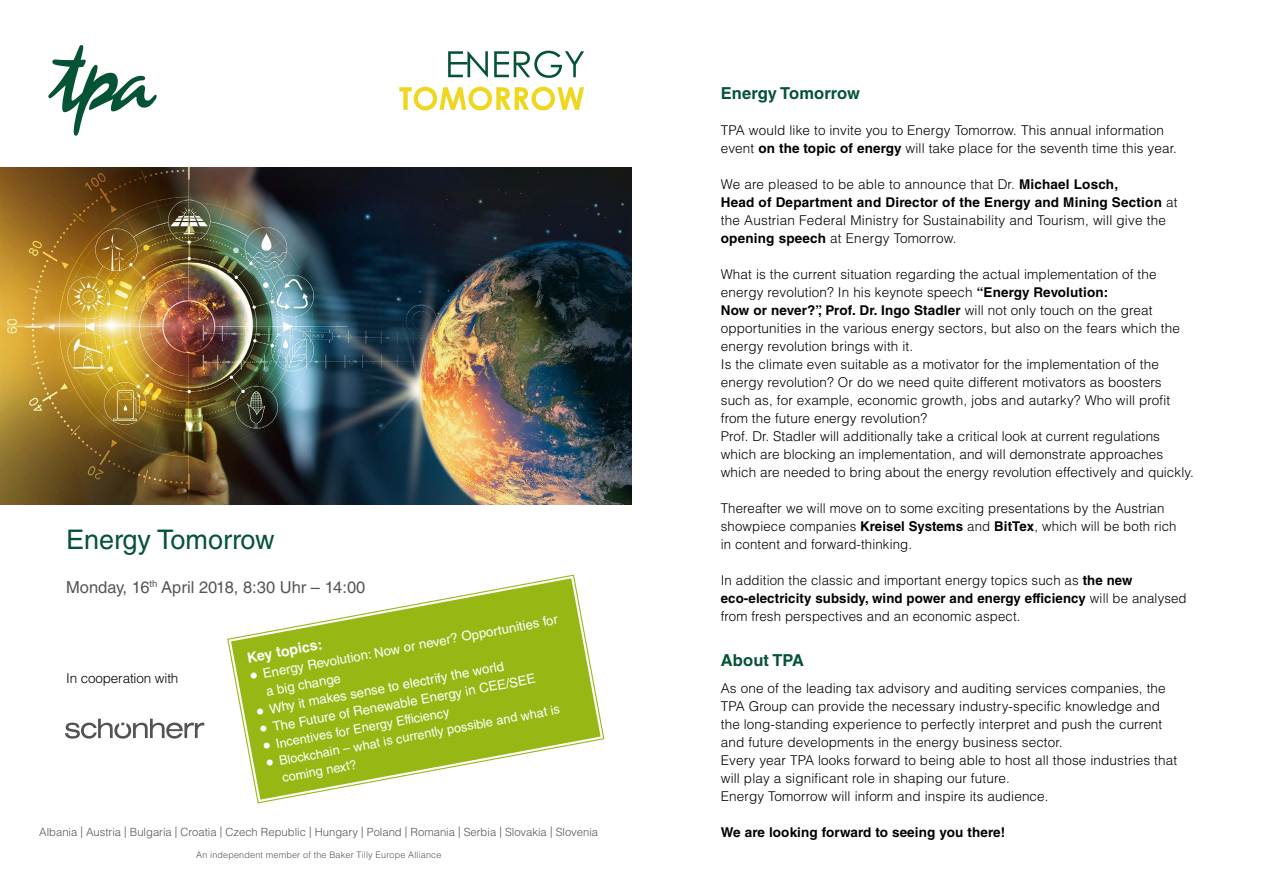
<style>
.page{position:relative;width:1263px;height:893px;background:#fff}
.page>*{position:absolute;margin:0;border:0;box-sizing:border-box;transform-origin:0 0}
.t1{font:27px "Helvetica LT Std";color:#055335}
.t2{font:16.5px "Helvetica LT Std";color:#565656}
.t3{font:700 16.5px "Helvetica LT Std";letter-spacing:.01em;color:#055335}
.t4{font:700 14.25px "Helvetica LT Std";color:#fff}
.t5{font:300 13.5px/18px "Helvetica LT Std";letter-spacing:.01em;color:#000}
.t6{font:700 13.5px "Helvetica LT Std";letter-spacing:.01em;color:#000}
.t7{font:300 13.5px "Helvetica LT Std";letter-spacing:-.01em;color:#000}
.t8{font:13.2px/17px "Helvetica LT Std";color:#fff}
.t9{font:12.75px/18.1px "Helvetica LT Std";color:#fff}
.t10{font:300 11.25px "Helvetica LT Std";color:#565656}
.t11{font:300 9px "Helvetica LT Std";letter-spacing:.02em;color:#565656}
.s1{font-weight:700}
</style>
<div class="page">
<img style="left:0;top:168px;width:631px;height:336px">
<svg style="left:448px;top:51px;width:40px;height:26px"></svg>
<svg style="left:494px;top:51px;width:90px;height:27px"></svg>
<svg style="left:399px;top:87px;width:185px;height:23px"></svg>
<svg style="left:48px;top:45px;width:109px;height:91px"></svg>
<svg style="left:65px;top:719px;width:139px;height:20px"></svg>
<svg style="left:227px;top:575px;width:377px;height:228px"></svg>
<svg style="left:246px;top:594px;width:344px;height:191px;fill:#96b714"></svg>
<svg style="left:250px;top:672px;width:7px;height:7px"></svg>
<svg style="left:257px;top:707px;width:7px;height:7px"></svg>
<svg style="left:260px;top:725px;width:7px;height:7px"></svg>
<h1 class="t1" style="left:66px;top:524px;width:210px">Energy Tomorrow</h1>
<p class="t2" style="left:66px;top:577px;width:301px">Monday, 16<sup>th</sup> April 2018, 8:30 Uhr – 14:00</p>
<p class="t7" style="left:66px;top:670px;width:114px">In cooperation with</p>
<p class="t8" style="left:261px;top:667px;width:301px;rotate:-11deg">Energy Revolution: Now or never? Opportunities for a big change</p>
<p class="t4" style="left:245px;top:650px;width:78px;rotate:-11deg">Key topics:</p>
<p class="t8" style="left:268px;top:702px;width:240px;rotate:-11deg">Why it makes sense to electrify the world</p>
<p class="t8" style="left:271px;top:720px;width:268px;rotate:-11deg">The Future of Renewable Energy in CEE/SEE</p>
<p class="t9" style="left:278px;top:751px;width:287px;text-indent:-13px;rotate:-10deg">● Blockchain – what is currently possible and what is coming next?</p>
<p class="t9" style="left:262px;top:736px;width:190px;rotate:-10deg">● Incentives for Energy Efficiency</p>
<p class="t10" style="left:39px;top:825px;width:560px">Albania | Austria | Bulgaria | Croatia | Czech Republic | Hungary | Poland | Romania | Serbia | Slovakia | Slovenia</p>
<p class="t11" style="left:196px;top:849px;width:247px">An independent member of the Baker Tilly Europe Alliance</p>
<p class="t3" style="left:721px;top:83px;width:141px">Energy Tomorrow</p>
<p class="t5" style="left:721px;top:121px;width:458px">TPA would like to invite you to Energy Tomorrow. This annual information event <span class="s1">on the topic of energy</span> will take place for the seventh time this year.</p>
<p class="t5" style="left:721px;top:175px;width:458px">We are pleased to be able to announce that Dr. <span class="s1">Michael Losch,<br>Head of Department and Director of the Energy and Mining Section</span> at the Austrian Federal Ministry for Sustainability and Tourism, will give the <span class="s1">opening speech</span> at Energy Tomorrow.</p>
<p class="t5" style="left:721px;top:265px;width:474px">What is the current situation regarding the actual implementation of the energy revolution? In his keynote speech <span class="s1">“Energy Revolution:<br>Now or never?”, Prof. Dr. Ingo Stadler</span> will not only touch on the great opportunities in the various energy sectors, but also on the fears which the energy revolution brings with it.<br>Is the climate even suitable as a motivator for the implementation of the energy revolution? Or do we need quite different motivators as boosters such as, for example, economic growth, jobs and autarky? Who will profit from the future energy revolution?<br>Prof. Dr. Stadler will additionally take a critical look at current regulations which are blocking an implementation, and will demonstrate approaches which are needed to bring about the energy revolution effectively and quickly.</p>
<p class="t5" style="left:721px;top:499px;width:457px">Thereafter we will move on to some exciting presentations by the Austrian showpiece companies <span class="s1">Kreisel Systems</span> and <span class="s1">BitTex</span>, which will be both rich in content and forward-thinking.</p>
<p class="t5" style="left:721px;top:571px;width:467px">In addition the classic and important energy topics such as <span class="s1">the new eco-electricity subsidy, wind power and energy efficiency</span> will be analysed from fresh perspectives and an economic aspect.</p>
<p class="t3" style="left:721px;top:650px;width:85px">About TPA</p>
<p class="t5" style="left:721px;top:679px;width:458px">As one of the leading tax advisory and auditing services companies, the TPA Group can provide the necessary industry-specific knowledge and the long-standing experience to perfectly interpret and push the current and future developments in the energy business sector.<br>Every year TPA looks forward to being able to host all those industries that will play a significant role in shaping our future.<br>Energy Tomorrow will inform and inspire its audience.</p>
<p class="t6" style="left:721px;top:824px;width:286px">We are looking forward to seeing you there!</p>
</div>
